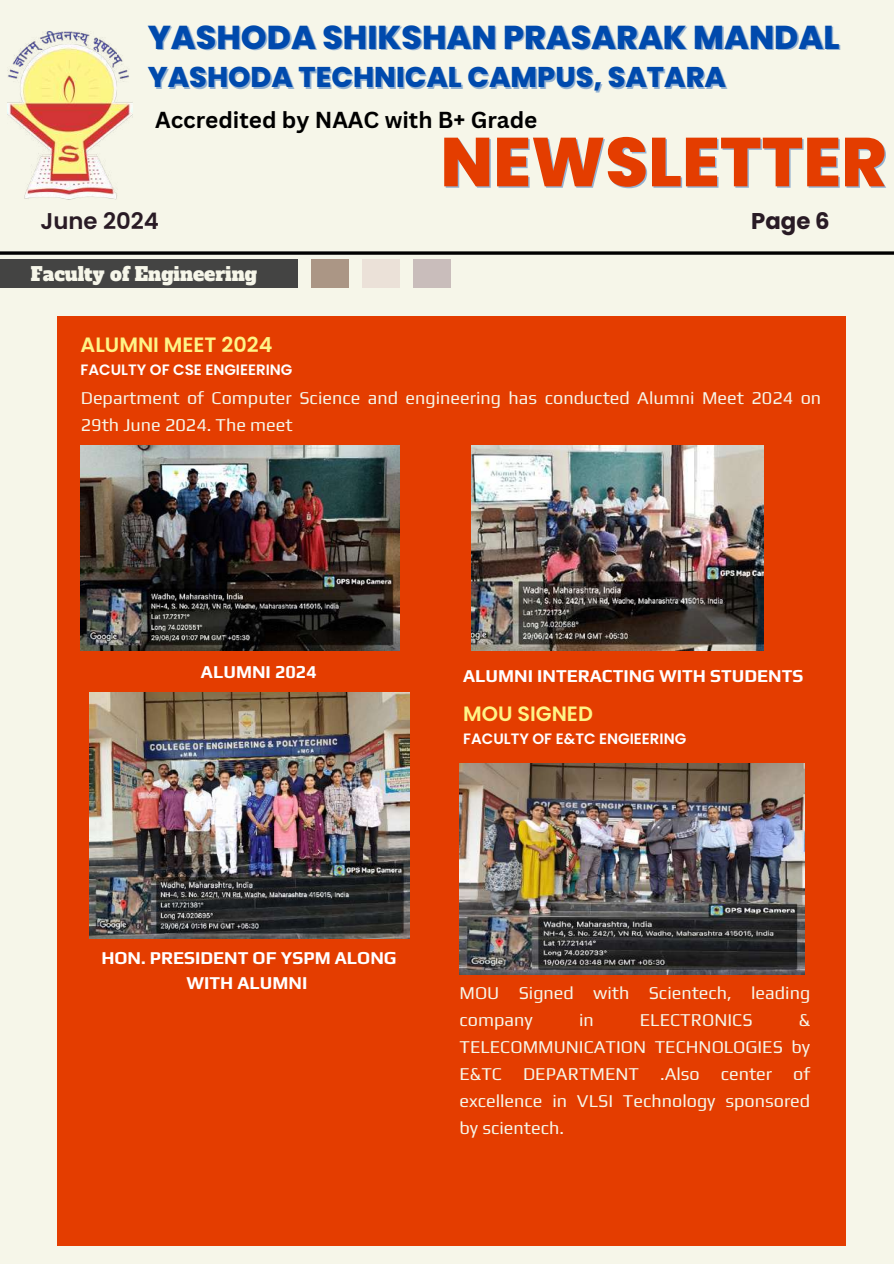
<style>
.page{position:relative;width:894px;height:1264px;background:#fff}
.page>*{position:absolute;margin:0;border:0;box-sizing:border-box;transform-origin:0 0}
.t1{font:800 69px "Poppins";color:#e43d00}
.t2{font:800 33px "Poppins";color:#004aad}
.t3{font:800 28.5px "Poppins";color:#004aad}
.t4{font:600 22.8px "Poppins";color:#291b25}
.t5{font:700 22.8px "Poppins";color:#291b25}
.t6{font:700 22.5px "Canva Sans";color:#000}
.t7{font:600 20.7px "Poppins";color:#fef487}
.t8{font:18.75px "Alfa Slab One";color:#f6f6e9}
.t9{font:18px/27px "Play";color:#f6f6e9}
.t10{font:700 18px/24.8px "Play";color:#fff;text-align:center}
.t11{font:600 15px "Poppins";color:#fff}
</style>
<div class="page">
<div style="left:0;top:0;width:893px;height:1263px;background:#f6f6e9"></div>
<div style="left:57px;top:316px;width:788px;height:929px;background:#e43d00"></div>
<svg style="left:0;top:251px;width:893px;height:4px;background:#252523"></svg>
<img style="left:8px;top:32px;width:125px;height:167px">
<div style="left:0;top:259px;width:297px;height:29px;background:#444443"></div>
<div style="left:311px;top:259px;width:37px;height:29px;background:#ab9685"></div>
<div style="left:362px;top:259px;width:38px;height:29px;background:#ebe1d8"></div>
<div style="left:413px;top:259px;width:38px;height:29px;background:#c9bdbb"></div>
<img style="left:81px;top:445px;width:318px;height:205px">
<img style="left:471px;top:445px;width:292px;height:205px">
<img style="left:89px;top:692px;width:320px;height:246px">
<img style="left:459px;top:763px;width:344px;height:211px">
<h2 class="t2" style="left:148px;top:14px;width:693px">YASHODA SHIKSHAN PRASARAK MANDAL</h2>
<h3 class="t3" style="left:148px;top:57px;width:579px">YASHODA TECHNICAL CAMPUS, SATARA</h3>
<p class="t6" style="left:155px;top:104px;width:383px">Accredited by NAAC with B+ Grade</p>
<p class="t4" style="left:40px;top:205px;width:120px">June 2024</p>
<p class="t8" style="left:31px;top:261px;width:227px">Faculty of Engineering</p>
<p class="t7" style="left:81px;top:330px;width:193px">ALUMNI MEET 2024</p>
<p class="t11" style="left:81px;top:359px;width:213px">FACULTY OF CSE ENGIEERING</p>
<h1 class="t1" style="left:440px;top:114px;width:448px">NEWSLETTER</h1>
<p class="t5" style="left:751px;top:205px;width:80px">Page 6</p>
<p class="t9" style="left:81px;top:384px;width:741px">Department of Computer Science and engineering has conducted Alumni Meet 2024 on<br>29th June 2024. The meet</p>
<p class="t10" style="left:201px;top:659px;width:117px">ALUMNI 2024</p>
<p class="t10" style="left:463px;top:663px;width:341px">ALUMNI INTERACTING WITH STUDENTS</p>
<p class="t7" style="left:463px;top:699px;width:131px">MOU SIGNED</p>
<p class="t11" style="left:463px;top:728px;width:224px">FACULTY OF E&amp;TC ENGIEERING</p>
<p class="t10" style="left:101px;top:945px;width:297px">HON. PRESIDENT OF YSPM ALONG<br>WITH ALUMNI</p>
<p class="t9" style="left:459px;top:979px;width:352px">MOU Signed with Scientech, leading company</p>
<p class="t9" style="left:459px;top:1006px;width:352px;text-align:justify;text-indent:339px">&amp; TELECOMMUNICATION TECHNOLOGIES by E&amp;TC DEPARTMENT .Also center of excellence in VLSI Technology sponsored by scientech.</p>
<p class="t9" style="left:579px;top:1006px;width:16px">in</p>
<p class="t9" style="left:639px;top:1006px;width:114px">ELECTRONICS</p>
</div>
